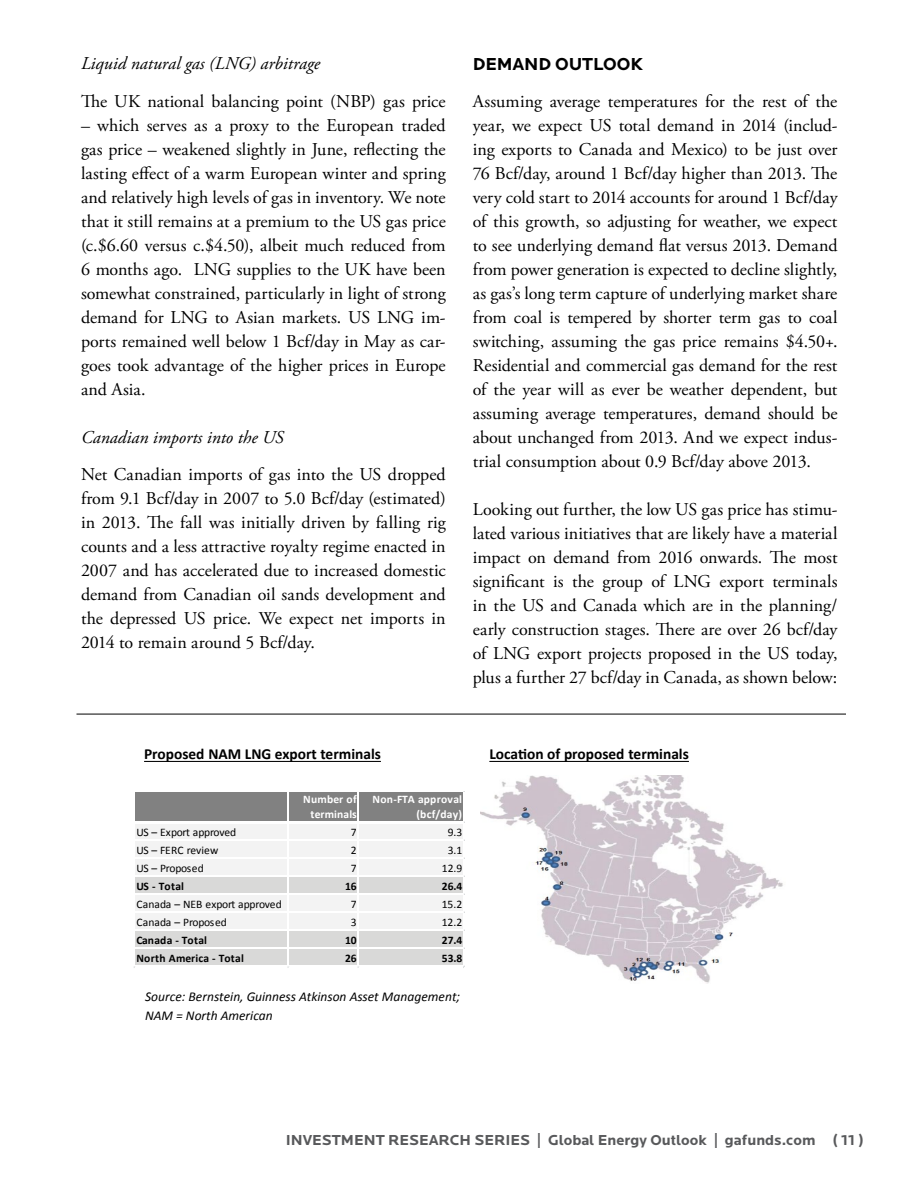
<style>
.page{position:relative;width:918px;height:1188px;background:#fff}
.page>*{position:absolute;margin:0;border:0;box-sizing:border-box;transform-origin:0 0}
.t1{font:18px/24px "Adobe Garamond Pro";color:#000;text-align:justify}
.t2{font:italic 18px "Adobe Garamond Pro";color:#000}
.t3{font:700 18px "Locator";letter-spacing:-.005em;color:#000}
.t4{font:700 15.45px "Calibri";color:#010101}
.t5{font:700 15px "Locator";color:#58595b}
.t6{font:italic 13.5px/19px "Calibri";color:#010101}
.t7{font:11.55px "Calibri";letter-spacing:-.015em;color:#010101}
.t8{font:700 11.55px "Calibri";letter-spacing:.005em;color:#010101}
.t9{font:700 11.55px/15.1px "Calibri";letter-spacing:.02em;color:#fff;text-align:right}
</style>
<div class="page">
<hr style="left:76px;top:714px;width:770px;height:1px;background:#000">
<img style="left:481px;top:775px;width:302px;height:208px">
<svg style="left:489px;top:761px;width:200px;height:1px"></svg>
<svg style="left:144px;top:761px;width:237px;height:1px"></svg>
<div style="left:135px;top:792px;width:329px;height:31px;background:#818181"></div>
<div style="left:135px;top:822px;width:329px;height:55px;background:#f3f3f3"></div>
<div style="left:135px;top:876px;width:329px;height:19px;background:#d9d9d8"></div>
<div style="left:135px;top:894px;width:329px;height:37px;background:#f3f3f3"></div>
<div style="left:135px;top:930px;width:329px;height:37px;background:#d9d9d8"></div>
<hr style="left:134px;top:821px;width:330px;height:3px;background:#fff">
<hr style="left:287px;top:792px;width:2px;height:29px;background:#fff">
<hr style="left:357px;top:792px;width:2px;height:29px;background:#fff">
<hr style="left:135px;top:839px;width:329px;height:2px;background:#fff">
<hr style="left:135px;top:857px;width:329px;height:2px;background:#fff">
<hr style="left:135px;top:875px;width:329px;height:2px;background:#fff">
<hr style="left:135px;top:893px;width:329px;height:2px;background:#fff">
<hr style="left:135px;top:911px;width:329px;height:2px;background:#fff">
<hr style="left:135px;top:929px;width:329px;height:2px;background:#fff">
<hr style="left:135px;top:947px;width:329px;height:2px;background:#fff">
<hr style="left:287px;top:824px;width:2px;height:143px;background:#fff">
<hr style="left:357px;top:824px;width:2px;height:143px;background:#fff">
<hr style="left:135px;top:965px;width:329px;height:2px;background:#fff">
<hr style="left:463px;top:824px;width:1px;height:143px;background:#fff">
<svg style="left:463px;top:791px;width:2px;height:32px"></svg>
<p class="t2" style="left:81px;top:53px;width:241px">Liquid natural gas (LNG) arbitrage</p>
<p class="t1" style="left:81px;top:90px;width:366px">The UK national balancing point (NBP) gas price</p>
<p class="t1" style="left:81px;top:114px;width:366px">– which serves as a proxy to the European traded gas price – weakened slightly in June, reflecting the lasting effect of a warm European winter and spring and relatively high levels of gas in inventory. We note that it still remains at a premium to the US gas price (c.$6.60 versus c.$4.50), albeit much reduced from 6 months ago. LNG supplies to the UK have been somewhat constrained, particularly in light of strong demand for LNG to Asian markets. US LNG im&shy;ports remained well below 1 Bcf/day in May as car&shy;goes took advantage of the higher prices in Europe and Asia.</p>
<p class="t2" style="left:81px;top:426px;width:204px">Canadian imports into the US</p>
<p class="t1" style="left:81px;top:463px;width:366px">Net Canadian imports of gas into the US dropped from 9.1 Bcf/day in 2007 to 5.0 Bcf/day (estimated) in 2013. The fall was initially driven by falling rig counts and a less attractive royalty regime enacted in 2007 and has accelerated due to increased domestic demand from Canadian oil sands development and the depressed US price. We expect net imports in 2014 to remain around 5 Bcf/day.</p>
<p class="t3" style="left:473px;top:53px;width:172px">DEMAND OUTLOOK</p>
<p class="t1" style="left:473px;top:90px;width:366px">Assuming average temperatures for the rest of the year, we expect US total demand in 2014 (includ&shy;ing exports to Canada and Mexico) to be just over 76 Bcf/day, around 1 Bcf/day higher than 2013. The very cold start to 2014 accounts for around 1 Bcf/day of this growth, so adjusting for weather, we expect to see underlying demand flat versus 2013. Demand from power generation is expected to decline slightly, as gas’s long term capture of underlying market share from coal is tempered by shorter term gas to coal switching, assuming the gas price remains $4.50+.<br>Residential and commercial gas demand for the rest of the year will as ever be weather dependent, but assuming average temperatures, demand should be about unchanged from 2013. And we expect indus&shy;trial consumption about 0.9 Bcf/day above 2013.</p>
<p class="t1" style="left:473px;top:498px;width:366px">Looking out further, the low US gas price has stimu&shy;lated various initiatives that are likely have a material impact on demand from 2016 onwards. The most significant is the group of LNG export terminals in the US and Canada which are in the planning/ early construction stages. There are over 26 bcf/day of LNG export projects proposed in the US today, plus a further 27 bcf/day in Canada, as shown below:</p>
<p class="t4" style="left:144px;top:744px;width:238px">Proposed NAM LNG export terminals</p>
<p class="t4" style="left:489px;top:744px;width:201px">Location of proposed terminals</p>
<p class="t9" style="left:303px;top:792px;width:55px">Number of terminals</p>
<p class="t9" style="left:373px;top:792px;width:91px">Non-FTA approval (bcf/day)</p>
<p class="t7" style="left:136px;top:825px;width:101px">US – Export approved</p>
<p class="t7" style="left:351px;top:825px;width:7px">7</p>
<p class="t7" style="left:448px;top:825px;width:16px">9.3</p>
<p class="t7" style="left:136px;top:843px;width:83px">US – FERC review</p>
<p class="t7" style="left:351px;top:843px;width:7px">2</p>
<p class="t7" style="left:448px;top:843px;width:16px">3.1</p>
<p class="t7" style="left:136px;top:861px;width:69px">US – Proposed</p>
<p class="t7" style="left:351px;top:861px;width:7px">7</p>
<p class="t7" style="left:442px;top:861px;width:22px">12.9</p>
<p class="t8" style="left:136px;top:879px;width:49px">US - Total</p>
<p class="t8" style="left:345px;top:879px;width:13px">16</p>
<p class="t8" style="left:442px;top:879px;width:22px">26.4</p>
<p class="t7" style="left:136px;top:897px;width:147px">Canada – NEB export approved</p>
<p class="t7" style="left:351px;top:897px;width:7px">7</p>
<p class="t7" style="left:442px;top:897px;width:22px">15.2</p>
<p class="t7" style="left:136px;top:915px;width:92px">Canada – Proposed</p>
<p class="t7" style="left:351px;top:915px;width:7px">3</p>
<p class="t7" style="left:442px;top:915px;width:22px">12.2</p>
<p class="t8" style="left:136px;top:933px;width:72px">Canada - Total</p>
<p class="t8" style="left:345px;top:933px;width:13px">10</p>
<p class="t8" style="left:442px;top:933px;width:22px">27.4</p>
<p class="t8" style="left:136px;top:951px;width:109px">North America - Total</p>
<p class="t8" style="left:345px;top:951px;width:13px">26</p>
<p class="t8" style="left:442px;top:951px;width:22px">53.8</p>
<p class="t6" style="left:145px;top:987px;width:317px">Source: Bernstein, Guinness Atkinson Asset Management;<br>NAM = North American</p>
<p class="t5" style="left:286px;top:1132px;width:580px">INVESTMENT RESEARCH SERIES | Global Energy Outlook | gafunds.com ( 11 )</p>
</div>
